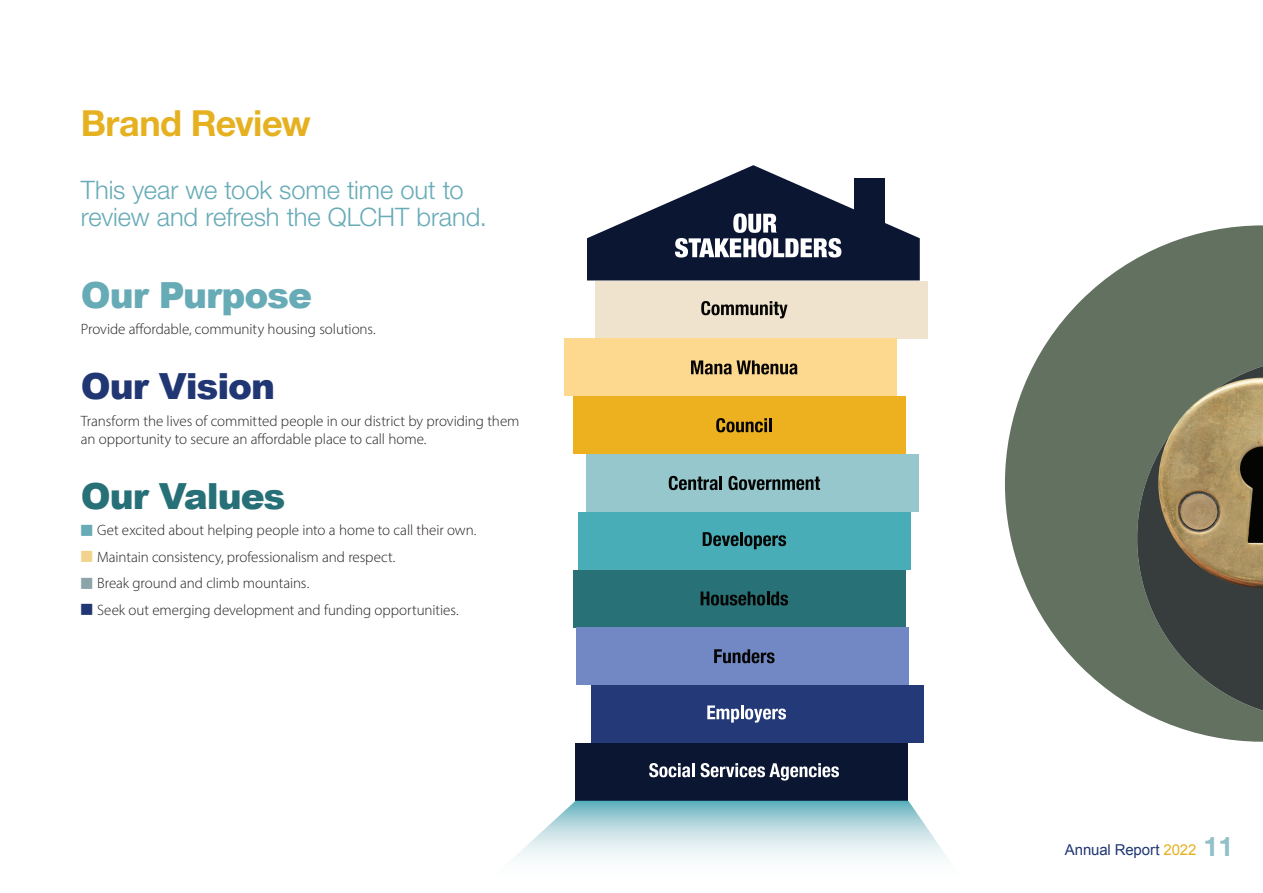
<style>
.page{position:relative;width:1263px;height:893px;background:#fff}
.page>*{position:absolute;margin:0;border:0;box-sizing:border-box;transform-origin:0 0}
.t1{font:700 36px "Helvetica Neue";letter-spacing:-.015em;color:#e6b120}
.t2{font:900 36px "Arial";letter-spacing:-.03em;color:#67abb7}
.t3{font:900 36px "Arial";letter-spacing:-.03em;color:#213774}
.t4{font:900 36px "Arial";letter-spacing:-.03em;color:#287077}
.t5{font:300 25.5px/27px "Helvetica Neue";letter-spacing:-.005em;color:#67abb7}
.t6{font:300 15px/18px "Myriad Pro";letter-spacing:-.005em;color:#231f20}
.t7{font:15px "Arial";letter-spacing:-.005em;color:#213774}
.s1{color:#67abb7}
.s2{color:#f1d38d}
.s3{color:#8ba3a9}
.s4{color:#213774}
.s5{color:#e6b120}
.s6{font-family:"Helvetica Neue";font-weight:700;font-size:27px;color:#92bfc9}
</style>
<div class="page">
<svg style="left:1005px;top:225px;width:258px;height:517px;fill:#637260"></svg>
<svg style="left:1119px;top:340px;width:144px;height:397px;background:#5b665b"></svg>
<img style="left:1158px;top:378px;width:105px;height:210px">
<svg style="left:587px;top:165px;width:333px;height:115px"></svg>
<div style="left:595px;top:281px;width:333px;height:58px;background:#efe3cd"></div>
<svg style="left:701px;top:301px;width:86px;height:17px"></svg>
<div style="left:564px;top:339px;width:333px;height:57px;background:#fdd88f"></div>
<svg style="left:691px;top:360px;width:106px;height:14px"></svg>
<div style="left:573px;top:396px;width:333px;height:58px;background:#edb11f"></div>
<svg style="left:716px;top:418px;width:51px;height:14px"></svg>
<hr style="left:769px;top:418px;width:3px;height:14px;background:#050504">
<div style="left:586px;top:454px;width:333px;height:58px;background:#95c7cc"></div>
<svg style="left:669px;top:476px;width:49px;height:14px"></svg>
<hr style="left:719px;top:476px;width:3px;height:14px;background:#050504">
<svg style="left:728px;top:476px;width:92px;height:14px"></svg>
<div style="left:578px;top:512px;width:333px;height:58px;background:#49adb8"></div>
<svg style="left:703px;top:532px;width:83px;height:17px"></svg>
<div style="left:573px;top:570px;width:333px;height:57px;background:#277177"></div>
<svg style="left:701px;top:591px;width:87px;height:14px"></svg>
<div style="left:576px;top:627px;width:333px;height:58px;background:#7188c4"></div>
<svg style="left:714px;top:649px;width:60px;height:14px"></svg>
<div style="left:591px;top:685px;width:333px;height:58px;background:#233978"></div>
<svg style="left:707px;top:705px;width:79px;height:18px"></svg>
<div style="left:575px;top:743px;width:333px;height:58px;background:#0b1633"></div>
<svg style="left:649px;top:763px;width:45px;height:14px"></svg>
<svg style="left:700px;top:763px;width:139px;height:17px"></svg>
<div style="left:854px;top:178px;width:30px;height:68px;background:#0b1633"></div>
<svg style="left:513px;top:801px;width:435px;height:58px"></svg>
<h1 class="t1" style="left:81px;top:101px;width:231px">Brand Review</h1>
<h2 class="t5" style="left:81px;top:176px;width:407px">This year we took some time out to review and refresh the QLCHT brand.</h2>
<h1 class="t2" style="left:81px;top:269px;width:233px">Our Purpose</h1>
<p class="t6" style="left:81px;top:320px;width:297px">Provide affordable, community housing solutions.</p>
<h1 class="t3" style="left:81px;top:360px;width:196px">Our Vision</h1>
<p class="t6" style="left:81px;top:412px;width:440px">Transform the lives of committed people in our district by providing them an opportunity to secure an affordable place to call home.</p>
<h1 class="t4" style="left:81px;top:470px;width:206px">Our Values</h1>
<p class="t6" style="left:81px;top:521px;width:397px"><span class="s1">■</span> Get excited about helping people into a home to call their own.</p>
<p class="t6" style="left:81px;top:548px;width:316px"><span class="s2">■</span> Maintain consistency, professionalism and respect.</p>
<p class="t6" style="left:81px;top:574px;width:230px"><span class="s3">■</span> Break ground and climb mountains.</p>
<p class="t6" style="left:81px;top:601px;width:380px"><span class="s4">■</span> Seek out emerging development and funding opportunities.</p>
<p class="t7" style="left:1065px;top:840px;width:170px">Annual Report <span class="s5">2022</span> <span class="s6">11</span></p>
</div>
